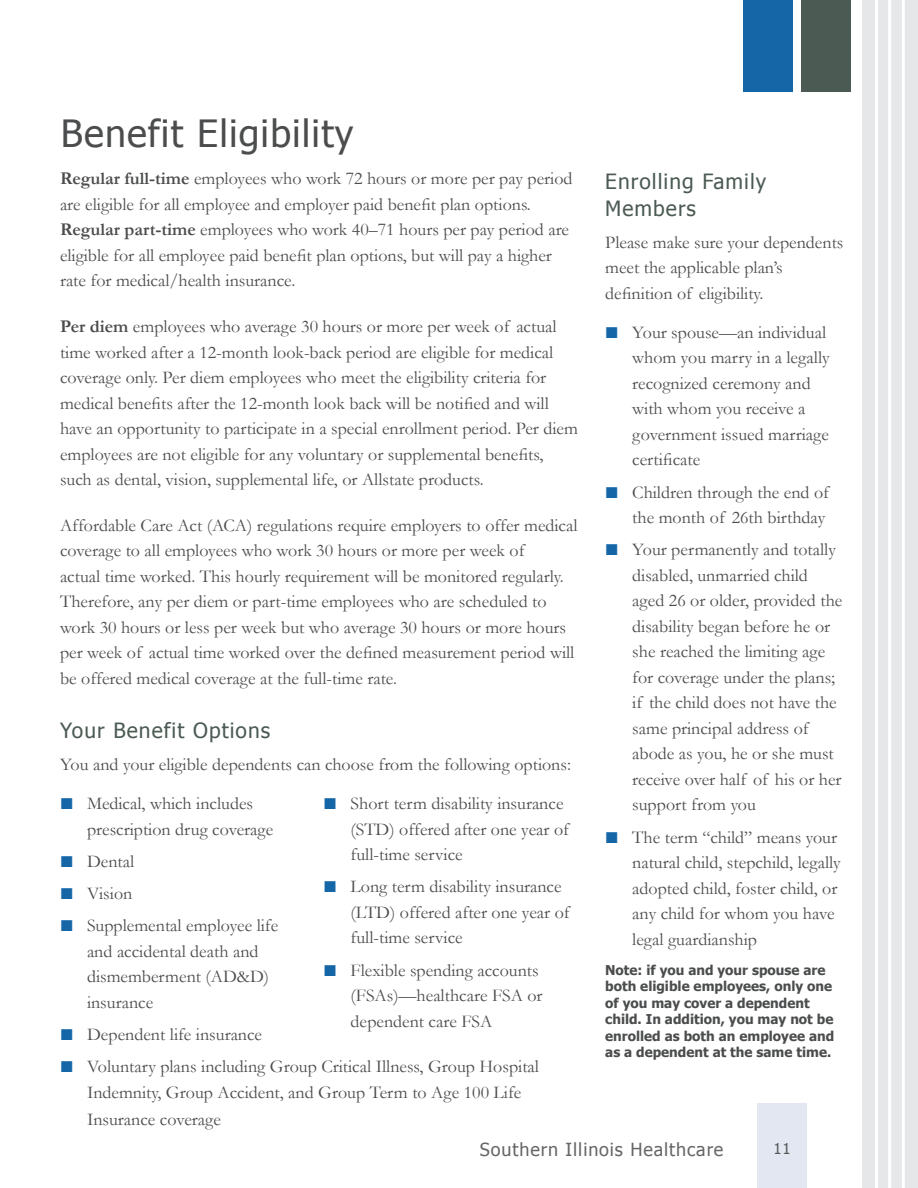
<style>
.page{position:relative;width:918px;height:1188px;background:#fff}
.page>*{position:absolute;margin:0;border:0;box-sizing:border-box;transform-origin:0 0}
.Section_Title{font:37.5px "Tahoma";letter-spacing:.03em;color:#4b4c4d}
.Header_1{font:21px/27px "Tahoma";letter-spacing:.05em;color:#4b5a52}
.Body_Text{font:18px/25.5px "Garamond";color:#4b4c4d}
.t1{font:18px "Tahoma";letter-spacing:.05em;color:#666}
.t2{font:15px "Tahoma";color:#57585a}
.Footnote{font:700 13.5px/16.5px "Tahoma";color:#4b4c4d}
.s1{font-weight:700}
</style>
<div class="page">
<div style="left:758px;top:1104px;width:49px;height:84px;background:#e3e7f2"></div>
<div style="left:802px;top:0;width:49px;height:92px;background:#4b5a52"></div>
<div style="left:743px;top:0;width:49px;height:92px;background:#1566a7"></div>
<div style="left:862px;top:0;width:56px;height:1188px;background:#e6e7e9"></div>
<hr style="left:875px;top:0;width:3px;height:1188px;background:#fff">
<hr style="left:888px;top:0;width:3px;height:1188px;background:#fff">
<hr style="left:902px;top:0;width:3px;height:1188px;background:#fff">
<p class="Section_Title" style="left:61px;top:108px;width:294px">Benefit Eligibility</p>
<p class="Body_Text" style="left:60px;top:165px;width:514px"><span class="s1">Regular full-time</span> employees who work 72 hours or more per pay period are eligible for all employee and employer paid benefit plan options.<br><span class="s1">Regular part-time</span> employees who work 40–71 hours per pay period are eligible for all employee paid benefit plan options, but will pay a higher rate for medical/health insurance.</p>
<p class="Body_Text" style="left:60px;top:313px;width:519px"><span class="s1">Per diem</span> employees who average 30 hours or more per week of actual time worked after a 12-month look-back period are eligible for medical coverage only. Per diem employees who meet the eligibility criteria for medical benefits after the 12-month look back will be notified and will have an opportunity to participate in a special enrollment period. Per diem employees are not eligible for any voluntary or supplemental benefits, such as dental, vision, supplemental life, or Allstate products.</p>
<p class="Body_Text" style="left:60px;top:512px;width:519px">Affordable Care Act (ACA) regulations require employers to offer medical coverage to all employees who work 30 hours or more per week of<br>actual time worked. This hourly requirement will be monitored regularly.<br>Therefore, any per diem or part-time employees who are scheduled to work 30 hours or less per week but who average 30 hours or more hours per week of actual time worked over the defined measurement period will be offered medical coverage at the full-time rate.</p>
<p class="Header_1" style="left:60px;top:716px;width:212px">Your Benefit Options</p>
<p class="Body_Text" style="left:60px;top:751px;width:512px">You and your eligible dependents can choose from the following options:</p>
<p class="Body_Text" style="left:87px;top:790px;width:188px">Medical, which includes prescription drug coverage</p>
<p class="Body_Text" style="left:87px;top:848px;width:49px">Dental</p>
<p class="Body_Text" style="left:87px;top:880px;width:47px">Vision</p>
<p class="Body_Text" style="left:87px;top:912px;width:193px">Supplemental employee life and accidental death and dismemberment (AD&amp;D) insurance</p>
<p class="Body_Text" style="left:87px;top:1021px;width:177px">Dependent life insurance</p>
<p class="Body_Text" style="left:351px;top:790px;width:220px">Short term disability insurance (STD) offered after one year of full-time service</p>
<p class="Body_Text" style="left:351px;top:873px;width:221px">Long term disability insurance (LTD) offered after one year of full-time service</p>
<p class="Body_Text" style="left:351px;top:957px;width:194px">Flexible spending accounts (FSAs)—healthcare FSA or dependent care FSA</p>
<p class="Body_Text" style="left:87px;top:1053px;width:454px;line-height:26.2px">Voluntary plans including Group Critical Illness, Group Hospital<br>Indemnity, Group Accident, and Group Term to Age 100 Life<br>Insurance coverage</p>
<p class="Header_1" style="left:605px;top:166px;width:163px">Enrolling Family<br>Members</p>
<p class="Body_Text" style="left:605px;top:229px;width:240px">Please make sure your dependents meet the applicable plan’s definition of eligibility.</p>
<p class="Body_Text" style="left:632px;top:319px;width:199px">Your spouse—an individual whom you marry in a legally recognized ceremony and with whom you receive a government issued marriage certificate</p>
<p class="Body_Text" style="left:632px;top:479px;width:198px">Children through the end of the month of 26th birthday</p>
<p class="Body_Text" style="left:632px;top:536px;width:212px">Your permanently and totally disabled, unmarried child aged 26 or older, provided the disability began before he or she reached the limiting age for coverage under the plans; if the child does not have the same principal address of abode as you, he or she must receive over half of his or her support from you</p>
<p class="Body_Text" style="left:632px;top:824px;width:210px">The term “child” means your natural child, stepchild, legally adopted child, foster child, or any child for whom you have legal guardianship</p>
<p class="Footnote" style="left:605px;top:961px;width:231px">Note: if you and your spouse are both eligible employees, only one of you may cover a dependent child. In addition, you may not be enrolled as both an employee and as a dependent at the same time.</p>
<p class="t1" style="left:480px;top:1137px;width:245px">Southern Illinois Healthcare</p>
<p class="t2" style="left:774px;top:1139px;width:19px">11</p>
</div>
